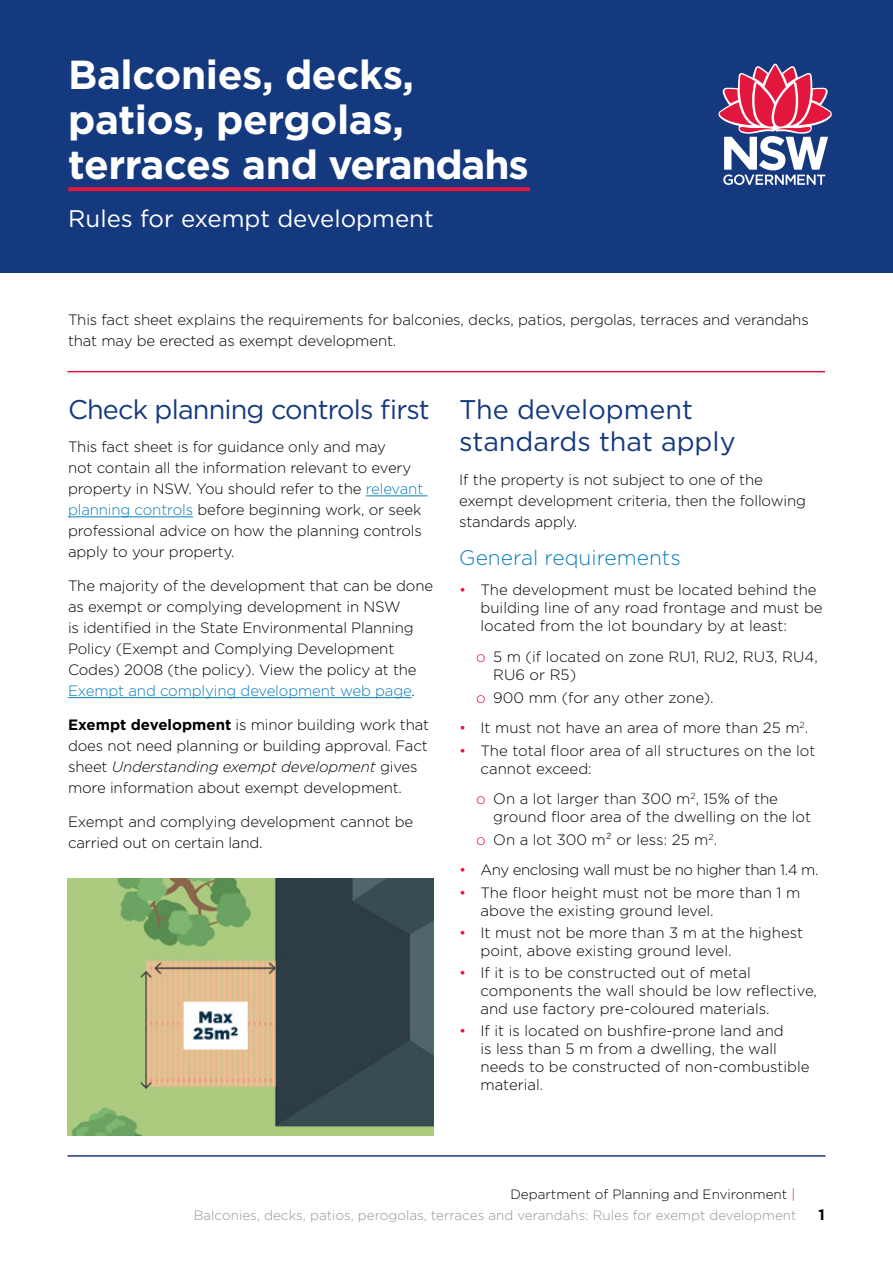
<style>
.page{position:relative;width:893px;height:1263px;background:#fff}
.page>*{position:absolute;margin:0;border:0;box-sizing:border-box;transform-origin:0 0}
.Document_Heading{font:700 40.5px/45px "Gotham";letter-spacing:-.01em;color:#fff}
.Heading_2{font:27px/32.4px "Gotham";letter-spacing:-.015em;color:#15397f}
.Main_Sub-Heading{font:24px "Gotham";color:#fff}
.Heading_3{font:300 21px "Gotham";color:#0d7cba}
.Body_-_Black_text{font:300 15px/21px "Gotham";letter-spacing:-.01em;color:#000}
._1st_level_bullets{font:300 15px/18px "Gotham";color:#000}
._2nd_level_bullet{font:300 15px/18px "Gotham";color:#000}
._1st_level_bullets-2{font:300 15px "Gotham";letter-spacing:-.03em;color:#000}
.t1{font:700 15px "Gotham";color:#000}
.t2{font:300 13.5px/21px "Gotham";color:#939598;text-align:right}
.s1{color:#0d7cba}
.s2{font-weight:700}
.s3{font-style:italic}
.s4{color:#e3173e}
.s5{color:#000}
</style>
<div class="page">
<div style="left:0;top:0;width:893px;height:272px;background:#15397f"></div>
<svg style="left:719px;top:64px;width:113px;height:121px"></svg>
<hr style="left:68px;top:1155px;width:757px;height:2px;background:#15397f">
<svg style="left:68px;top:187px;width:462px;height:4px;background:#dd173f"></svg>
<hr style="left:68px;top:371px;width:757px;height:1px;background:#e3173e">
<hr style="left:366px;top:495px;width:62px;height:1px;background:#0d7cba">
<hr style="left:68px;top:516px;width:125px;height:1px;background:#0d7cba">
<hr style="left:68px;top:697px;width:344px;height:1px;background:#0d7cba">
<img style="left:68px;top:878px;width:366px;height:257px">
<p class="Document_Heading" style="left:68px;top:52px;width:462px">Balconies, decks, patios, pergolas, terraces and verandahs</p>
<p class="Main_Sub-Heading" style="left:68px;top:203px;width:367px">Rules for exempt development</p>
<p class="Body_-_Black_text" style="left:68px;top:309px;width:742px">This fact sheet explains the requirements for balconies, decks, patios, pergolas, terraces and verandahs that may be erected as exempt development.</p>
<p class="Heading_2" style="left:68px;top:392px;width:363px">Check planning controls first</p>
<p class="Body_-_Black_text" style="left:68px;top:436px;width:357px">This fact sheet is for guidance only and may<br>not contain all the information relevant to every property in NSW. You should refer to the <span class="s1">relevant planning controls</span> before beginning work, or seek professional advice on how the planning controls apply to your property.</p>
<p class="Body_-_Black_text" style="left:68px;top:575px;width:367px">The majority of the development that can be done as exempt or complying development in NSW<br>is identified in the State Environmental Planning Policy (Exempt and Complying Development Codes) 2008 (the policy). View the policy at the <span class="s1">Exempt and complying development web page</span>.</p>
<p class="Body_-_Black_text" style="left:68px;top:714px;width:363px"><span class="s2">Exempt development</span> is minor building work that does not need planning or building approval. Fact sheet <span class="s3">Understanding exempt development</span> gives more information about exempt development.</p>
<p class="Body_-_Black_text" style="left:68px;top:810px;width:347px">Exempt and complying development cannot be carried out on certain land.</p>
<p class="Heading_2" style="left:459px;top:392px;width:278px">The development standards that apply</p>
<p class="Body_-_Black_text" style="left:459px;top:468px;width:348px">If the property is not subject to one of the exempt development criteria, then the following standards apply.</p>
<p class="Heading_3" style="left:459px;top:544px;width:223px">General requirements</p>
<p class="_1st_level_bullets" style="left:480px;top:581px;width:344px;text-indent:-21px"><span class="s4">•</span> The development must be located behind the building line of any road frontage and must be located from the lot boundary by at least:</p>
<p class="_2nd_level_bullet" style="left:493px;top:647px;width:326px;text-indent:-17px"><span class="s4">o</span> 5 m (if located on zone RU1, RU2, RU3, RU4,<br>RU6 or R5)</p>
<p class="_2nd_level_bullet" style="left:476px;top:688px;width:239px"><span class="s4">o</span> 900 mm (for any other zone).</p>
<p class="_1st_level_bullets" style="left:459px;top:718px;width:350px"><span class="s4">•</span> It must not have an area of more than 25 m<sup>2</sup>.</p>
<p class="_1st_level_bullets" style="left:480px;top:741px;width:336px;text-indent:-21px"><span class="s4">•</span> The total floor area of all structures on the lot cannot exceed:</p>
<p class="_2nd_level_bullet" style="left:493px;top:789px;width:319px;text-indent:-17px"><span class="s4">o</span> On a lot larger than 300 m<sup>2</sup>, 15% of the ground floor area of the dwelling on the lot</p>
<p class="_2nd_level_bullet" style="left:476px;top:830px;width:242px"><span class="s4">o</span> On a lot 300 m² or less: 25 m<sup>2</sup>.</p>
<p class="_1st_level_bullets-2" style="left:459px;top:860px;width:361px"><span class="s4">•</span> Any enclosing wall must be no higher than 1.4 m.</p>
<p class="_1st_level_bullets" style="left:480px;top:883px;width:321px;text-indent:-21px"><span class="s4">•</span> The floor height must not be more than 1 m above the existing ground level.</p>
<p class="_1st_level_bullets" style="left:480px;top:923px;width:324px;text-indent:-21px"><span class="s4">•</span> It must not be more than 3 m at the highest point, above existing ground level.</p>
<p class="_1st_level_bullets" style="left:480px;top:963px;width:338px;text-indent:-21px"><span class="s4">•</span> If it is to be constructed out of metal components the wall should be low reflective, and use factory pre-coloured materials.</p>
<p class="_1st_level_bullets" style="left:480px;top:1021px;width:331px;text-indent:-21px"><span class="s4">•</span> If it is located on bushfire-prone land and<br>is less than 5 m from a dwelling, the wall needs to be constructed of non-combustible material.</p>
<p class="t2" style="left:194px;top:1184px;width:604px"><span class="s5">Department of Planning and Environment</span> <span class="s4">|<br></span>Balconies, decks, patios, perogolas, terraces and verandahs: Rules for exempt development</p>
<p class="t1" style="left:819px;top:1205px;width:8px">1</p>
</div>
